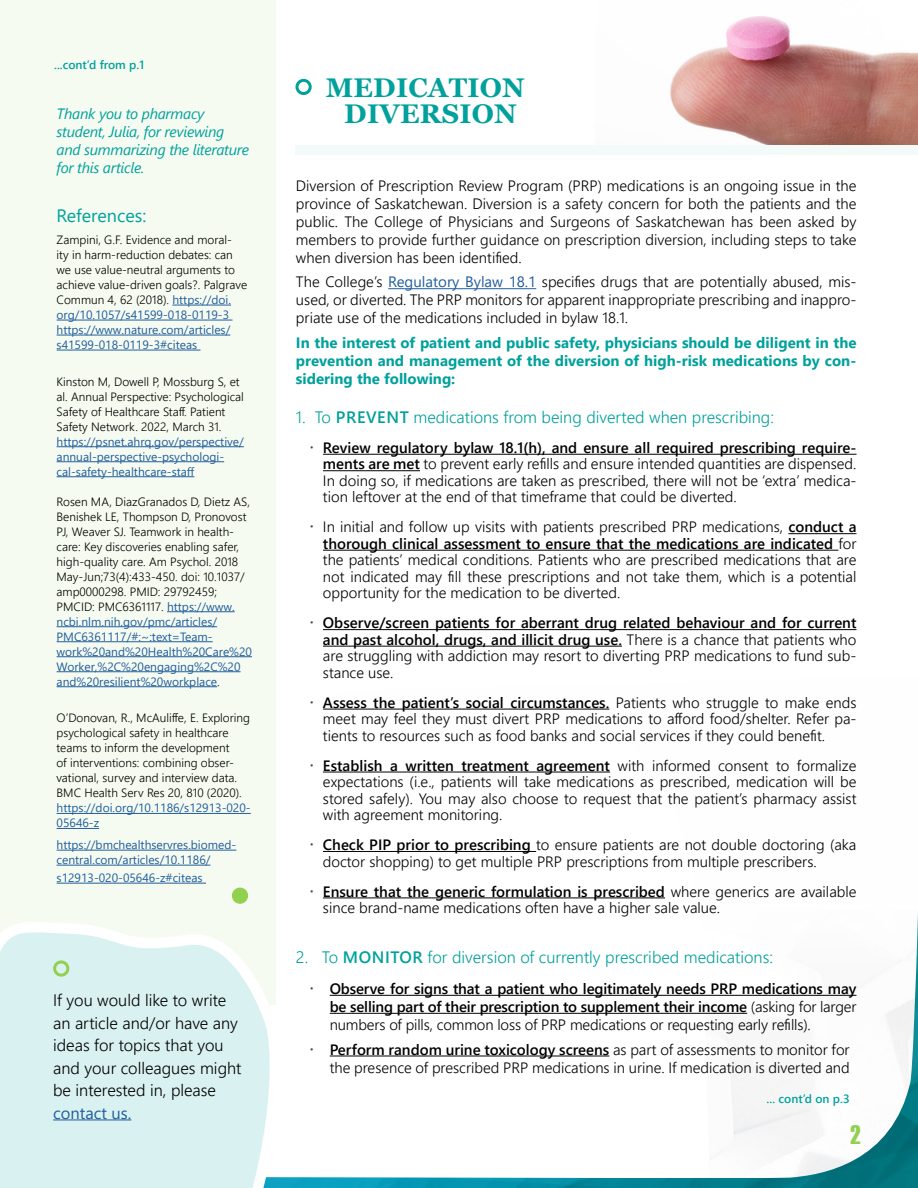
<style>
.page{position:relative;width:918px;height:1188px;background:#fff}
.page>*{position:absolute;margin:0;border:0;box-sizing:border-box;transform-origin:0 0}
.t1{font:700 27px/26.2px "Georgia";letter-spacing:.01em;color:#00a19c;text-align:center}
.t2{font:27px "Haettenschweiler";color:#92d050}
.t3{font:18px "Segoe UI";color:#00a19c}
.t4{font:300 16.5px "Segoe UI";color:#00a19c}
.t5{font:300 16.5px/22.5px "Segoe UI";color:#000}
.t6{font:16.5px "Segoe UI";color:#215e9e}
.t7{font:300 15px/16.5px "Segoe UI";color:#000;text-align:justify}
.t8{font:600 15px/18px "Segoe UI";letter-spacing:-.01em;color:#000;text-align:justify}
.t9{font:700 15px/18px "Segoe UI";color:#00a19c;text-align:justify}
.t10{font:italic 15px/18px "Segoe UI";letter-spacing:-.02em;color:#00a19c}
.t11{font:300 12px/15px "Segoe UI";color:#000}
.t12{font:12px/15px "Segoe UI";color:#215e9e}
.t13{font:600 12px "Segoe UI";color:#00a19c}
.s1{font-weight:400;color:#215e9e}
.s2{font-weight:600}
.s3{font-weight:300}
</style>
<div class="page">
<div style="left:296px;top:145px;width:622px;height:9px;background:#f2fafa"></div>
<hr style="left:388px;top:288px;width:148px;height:1px;background:#215e9e">
<hr style="left:323px;top:454px;width:533px;height:1px;background:#000">
<hr style="left:323px;top:470px;width:97px;height:1px;background:#000">
<hr style="left:788px;top:533px;width:68px;height:1px;background:#000">
<hr style="left:323px;top:550px;width:515px;height:1px;background:#000">
<hr style="left:323px;top:629px;width:533px;height:1px;background:#000">
<hr style="left:323px;top:646px;width:299px;height:1px;background:#000">
<hr style="left:323px;top:709px;width:286px;height:1px;background:#000">
<hr style="left:323px;top:772px;width:287px;height:1px;background:#000">
<hr style="left:323px;top:851px;width:213px;height:1px;background:#000">
<hr style="left:323px;top:898px;width:342px;height:1px;background:#000">
<img style="left:670px;top:16px;width:248px;height:129px">
<div style="left:0;top:0;width:275px;height:1004px;background:#f6fbf1"></div>
<img style="left:275px;top:913px;width:643px;height:275px">
<div style="left:295px;top:79px;width:17px;height:16px;border:3px solid #00a19c;border-radius:50%"></div>
<div style="left:233px;top:889px;width:14px;height:13px;background:#92d050;border-radius:50%"></div>
<div style="left:232px;top:888px;width:16px;height:16px;border:3px solid #92d050;border-radius:50%"></div>
<hr style="left:172px;top:305px;width:59px;height:1px;background:#215e9e">
<hr style="left:57px;top:320px;width:176px;height:1px;background:#215e9e">
<hr style="left:57px;top:335px;width:173px;height:1px;background:#215e9e">
<hr style="left:57px;top:350px;width:144px;height:1px;background:#215e9e">
<hr style="left:57px;top:446px;width:187px;height:1px;background:#215e9e">
<hr style="left:57px;top:461px;width:167px;height:1px;background:#215e9e">
<hr style="left:57px;top:476px;width:137px;height:1px;background:#215e9e">
<hr style="left:167px;top:611px;width:68px;height:1px;background:#215e9e">
<hr style="left:57px;top:626px;width:160px;height:1px;background:#215e9e">
<hr style="left:57px;top:641px;width:156px;height:1px;background:#215e9e">
<hr style="left:57px;top:656px;width:195px;height:1px;background:#215e9e">
<hr style="left:57px;top:671px;width:184px;height:1px;background:#215e9e">
<hr style="left:57px;top:686px;width:160px;height:1px;background:#215e9e">
<hr style="left:57px;top:813px;width:194px;height:1px;background:#215e9e">
<hr style="left:57px;top:828px;width:42px;height:1px;background:#215e9e">
<hr style="left:57px;top:850px;width:179px;height:1px;background:#215e9e">
<hr style="left:57px;top:865px;width:153px;height:1px;background:#215e9e">
<hr style="left:57px;top:883px;width:149px;height:1px;background:#215e9e">
<svg style="left:0;top:917px;width:292px;height:271px"></svg>
<hr style="left:53px;top:1119px;width:78px;height:1px;background:#215e9e">
<div style="left:53px;top:960px;width:16px;height:17px;border:3px solid #92d050;border-radius:50%"></div>
<p class="t13" style="left:54px;top:54px;width:92px">...cont’d from p.1</p>
<p class="t10" style="left:57px;top:102px;width:194px">Thank you to pharmacy student, Julia, for reviewing and summarizing the literature for this article.</p>
<p class="t3" style="left:57px;top:199px;width:91px">References:</p>
<p class="t11" style="left:57px;top:231px;width:192px">Zampini, G.F. Evidence and moral-<br>ity in harm-reduction debates: can we use value-neutral arguments to achieve value-driven goals?. Palgrave Commun 4, 62 (2018). <span class="s1">https://doi. org/10.1057/s41599-018-0119-3 https://www.nature.com/articles/ s41599-018-0119-3#citeas</span></p>
<p class="t11" style="left:57px;top:373px;width:189px">Kinston M, Dowell P, Mossburg S, et al. Annual Perspective: Psychological Safety of Healthcare Staff. Patient Safety Network. 2022, March 31.</p>
<p class="t12" style="left:57px;top:433px;width:189px">https://psnet.ahrq.gov/perspective/ annual-perspective-psychologi&shy;cal-safety-healthcare-staff</p>
<p class="t11" style="left:57px;top:493px;width:197px">Rosen MA, DiazGranados D, Dietz AS, Benishek LE, Thompson D, Pronovost PJ, Weaver SJ. Teamwork in health&shy;care: Key discoveries enabling safer, high-quality care. Am Psychol. 2018<br>May-Jun;73(4):433-450. doi: 10.1037/ amp0000298. PMID: 29792459; PMCID: PMC6361117. <span class="s1">https://www. ncbi.nlm.nih.gov/pmc/articles/ PMC6361117/#:~:text=Team&shy;work%20and%20Health%20Care%20<br>Worker,%2C%20engaging%2C%20 and%20resilient%20workplace</span>.</p>
<p class="t11" style="left:57px;top:709px;width:195px">O’Donovan, R., McAuliffe, E. Exploring psychological safety in healthcare teams to inform the development<br>of interventions: combining obser&shy;vational, survey and interview data.<br>BMC Health Serv Res 20, 810 (2020).</p>
<p class="t12" style="left:57px;top:800px;width:196px">https://doi.org/10.1186/s12913-020-<br>05646-z</p>
<p class="t12" style="left:57px;top:836px;width:181px">https://bmchealthservres.biomed&shy;central.com/articles/10.1186/</p>
<p class="t12" style="left:57px;top:869px;width:148px">s12913-020-05646-z#citeas</p>
<p class="t5" style="left:53px;top:987px;width:190px">If you would like to write an article and/or have any ideas for topics that you and your colleagues might be interested in, please</p>
<p class="t6" style="left:53px;top:1097px;width:80px">contact us.</p>
<h1 class="t1" style="left:326px;top:75px;width:201px">MEDICATION<br>DIVERSION</h1>
<p class="t7" style="left:296px;top:175px;width:562px;line-height:18px">Diversion of Prescription Review Program (PRP) medications is an ongoing issue in the province of Saskatchewan. Diversion is a safety concern for both the patients and the public. The College of Physicians and Surgeons of Saskatchewan has been asked by members to provide further guidance on prescription diversion, including steps to take when diversion has been identified.</p>
<p class="t7" style="left:296px;top:272px;width:562px;line-height:18px">The College’s <span class="s1">Regulatory Bylaw 18.1</span> specifies drugs that are potentially abused, mis&shy;used, or diverted. The PRP monitors for apparent inappropriate prescribing and inappro&shy;priate use of the medications included in bylaw 18.1.</p>
<p class="t9" style="left:296px;top:333px;width:562px">In the interest of patient and public safety, physicians should be diligent in the prevention and management of the diversion of high-risk medications by con&shy;sidering the following:</p>
<p class="t4" style="left:296px;top:402px;width:480px">1. To <span class="s2">PREVENT</span> medications from being diverted when prescribing:</p>
<p class="t7" style="left:323px;top:438px;width:535px"><span class="s2">Review regulatory bylaw 18.1(h), and ensure all required prescribing require&shy;ments are met</span> to prevent early refills and ensure intended quantities are dispensed.<br>In doing so, if medications are taken as prescribed, there will not be ‘extra’ medica&shy;tion leftover at the end of that timeframe that could be diverted.</p>
<p class="t7" style="left:323px;top:517px;width:535px">In initial and follow up visits with patients prescribed PRP medications, <span class="s2">conduct a thorough clinical assessment to ensure that the medications are indicated</span> for the patients’ medical conditions. Patients who are prescribed medications that are not indicated may fill these prescriptions and not take them, which is a potential opportunity for the medication to be diverted.</p>
<p class="t7" style="left:323px;top:613px;width:535px"><span class="s2">Observe/screen patients for aberrant drug related behaviour and for current and past alcohol, drugs, and illicit drug use.</span> There is a chance that patients who are struggling with addiction may resort to diverting PRP medications to fund sub&shy;stance use.</p>
<p class="t7" style="left:323px;top:693px;width:535px"><span class="s2">Assess the patient’s social circumstances.</span> Patients who struggle to make ends meet may feel they must divert PRP medications to afford food/shelter. Refer pa&shy;tients to resources such as food banks and social services if they could benefit.</p>
<p class="t7" style="left:323px;top:756px;width:535px"><span class="s2">Establish a written treatment agreement</span> with informed consent to formalize expectations (i.e., patients will take medications as prescribed, medication will be stored safely). You may also choose to request that the patient’s pharmacy assist with agreement monitoring.</p>
<p class="t7" style="left:323px;top:835px;width:535px"><span class="s2">Check PIP prior to prescribing</span> to ensure patients are not double doctoring (aka doctor shopping) to get multiple PRP prescriptions from multiple prescribers.</p>
<p class="t7" style="left:323px;top:882px;width:535px"><span class="s2">Ensure that the generic formulation is prescribed</span> where generics are available since brand-name medications often have a higher sale value.</p>
<p class="t4" style="left:296px;top:941px;width:479px">2. To <span class="s2">MONITOR</span> for diversion of currently prescribed medications:</p>
<p class="t8" style="left:330px;top:978px;width:528px">Observe for signs that a patient who legitimately needs PRP medications may be selling part of their prescription to supplement their income <span class="s3">(asking for larger numbers of pills, common loss of PRP medications or requesting early refills).</span></p>
<p class="t7" style="left:330px;top:1039px;width:522px;line-height:18px"><span class="s2">Perform random urine toxicology screens</span> as part of assessments to monitor for the presence of prescribed PRP medications in urine. If medication is diverted and</p>
<p class="t13" style="left:767px;top:1088px;width:85px">... cont’d on p.3</p>
<h1 class="t2" style="left:850px;top:1117px;width:12px">2</h1>
</div>
